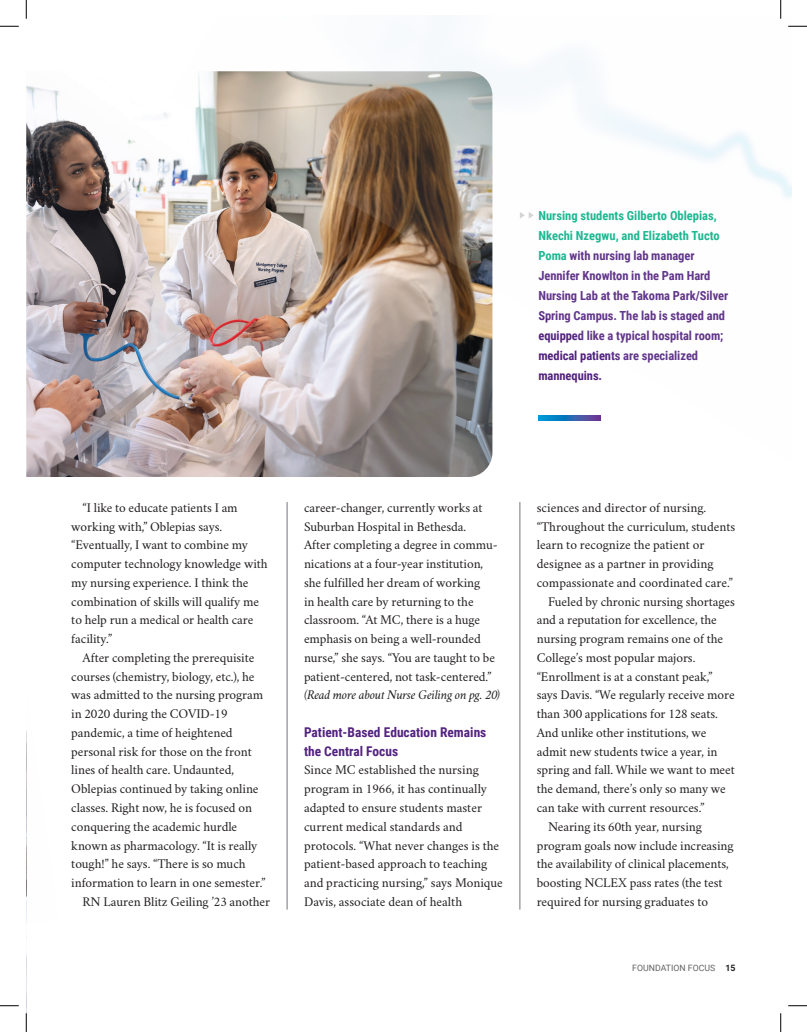
<style>
.page{position:relative;width:807px;height:1032px;background:#fff}
.page>*{position:absolute;margin:0;border:0;box-sizing:border-box;transform-origin:0 0}
.Copy-Indent_copy_Feature{font:13.5px/18.8px "Crimson";letter-spacing:-.005em;color:#231f20}
.Copy-No_Indent_Feature{font:13.5px/18.8px "Crimson";color:#231f20}
.Copy-No_Indent_Feature-2{font:700 13.5px/18.8px "Roboto Condensed";color:#52227f}
.Captions{font:700 12.5px/20px "Roboto Condensed";letter-spacing:-.005em;color:#52227f}
.t1{font:8.75px "Roboto";color:#636366}
.s1{color:#07b187}
.s2{font-style:italic}
.s3{font-weight:700;color:#231f20}
</style>
<div class="page">
<img style="left:26px;top:730px;width:1px;height:282px">
<hr style="left:287px;top:502px;width:1px;height:407px;background:#a0a1a5">
<hr style="left:519px;top:502px;width:1px;height:407px;background:#a0a1a5">
<img style="left:26px;top:86px;width:128px;height:391px">
<img style="left:154px;top:15px;width:637px;height:462px">
<svg style="left:0;top:25px;width:19px;height:2px"></svg>
<svg style="left:788px;top:25px;width:18px;height:2px"></svg>
<svg style="left:0;top:1005px;width:19px;height:1px"></svg>
<svg style="left:788px;top:1005px;width:18px;height:1px"></svg>
<svg style="left:25px;top:0;width:2px;height:19px"></svg>
<svg style="left:25px;top:1012px;width:2px;height:19px"></svg>
<svg style="left:779px;top:0;width:2px;height:19px"></svg>
<svg style="left:780px;top:1013px;width:1px;height:18px"></svg>
<p class="Captions" style="left:538px;top:205px;width:191px"><span class="s1">Nursing students Gilberto Oblepias,<br>Nkechi Nzegwu, and Elizabeth Tucto<br>Poma</span> with nursing lab manager<br>Jennifer Knowlton in the Pam Hard<br>Nursing Lab at the Takoma Park/Silver<br>Spring Campus. The lab is staged and equipped like a typical hospital room; medical patients are specialized mannequins.</p>
<p class="Copy-Indent_copy_Feature" style="left:71px;top:496px;width:198px;text-indent:11px">“I like to educate patients I am working with,” Oblepias says. “Eventually, I want to combine my computer technology knowledge with my nursing experience. I think the combination of skills will qualify me to help run a medical or health care facility.”</p>
<p class="Copy-Indent_copy_Feature" style="left:71px;top:646px;width:196px;text-indent:11px">After completing the prerequisite courses (chemistry, biology, etc.), he was admitted to the nursing program in 2020 during the COVID-19 pandemic, a time of heightened personal risk for those on the front lines of health care. Undaunted, Oblepias continued by taking online classes. Right now, he is focused on conquering the academic hurdle known as pharmacology. “It is really tough!” he says. “There is so much information to learn in one semester.”</p>
<p class="Copy-Indent_copy_Feature" style="left:82px;top:890px;width:189px">RN Lauren Blitz Geiling ’23 another</p>
<p class="Copy-Indent_copy_Feature" style="left:304px;top:496px;width:197px">career-changer, currently works at Suburban Hospital in Bethesda.<br>After completing a degree in commu&shy;nications at a four-year institution, she fulfilled her dream of working<br>in health care by returning to the classroom. “At MC, there is a huge emphasis on being a well-rounded nurse,” she says. “You are taught to be patient-centered, not task-centered.” <span class="s2">(Read more about Nurse Geiling on pg. 20)</span></p>
<p class="Copy-No_Indent_Feature-2" style="left:304px;top:722px;width:184px">Patient-Based Education Remains the Central Focus</p>
<p class="Copy-No_Indent_Feature" style="left:304px;top:758px;width:200px">Since MC established the nursing program in 1966, it has continually adapted to ensure students master current medical standards and protocols. “What never changes is the patient-based approach to teaching and practicing nursing,” says Monique Davis, associate dean of health</p>
<p class="Copy-No_Indent_Feature" style="left:536px;top:496px;width:200px">sciences and director of nursing. “Throughout the curriculum, students learn to recognize the patient or designee as a partner in providing compassionate and coordinated care.”</p>
<p class="Copy-Indent_copy_Feature" style="left:536px;top:590px;width:199px;text-indent:11px">Fueled by chronic nursing shortages and a reputation for excellence, the nursing program remains one of the College’s most popular majors. “Enrollment is at a constant peak,” says Davis. “We regularly receive more than 300 applications for 128 seats.<br>And unlike other institutions, we admit new students twice a year, in spring and fall. While we want to meet the demand, there’s only so many we can take with current resources.”</p>
<p class="Copy-Indent_copy_Feature" style="left:536px;top:815px;width:198px;text-indent:11px">Nearing its 60th year, nursing program goals now include increasing the availability of clinical placements, boosting NCLEX pass rates (the test required for nursing graduates to</p>
<p class="t1" style="left:632px;top:961px;width:105px">FOUNDATION FOCUS <span class="s3">15</span></p>
</div>
